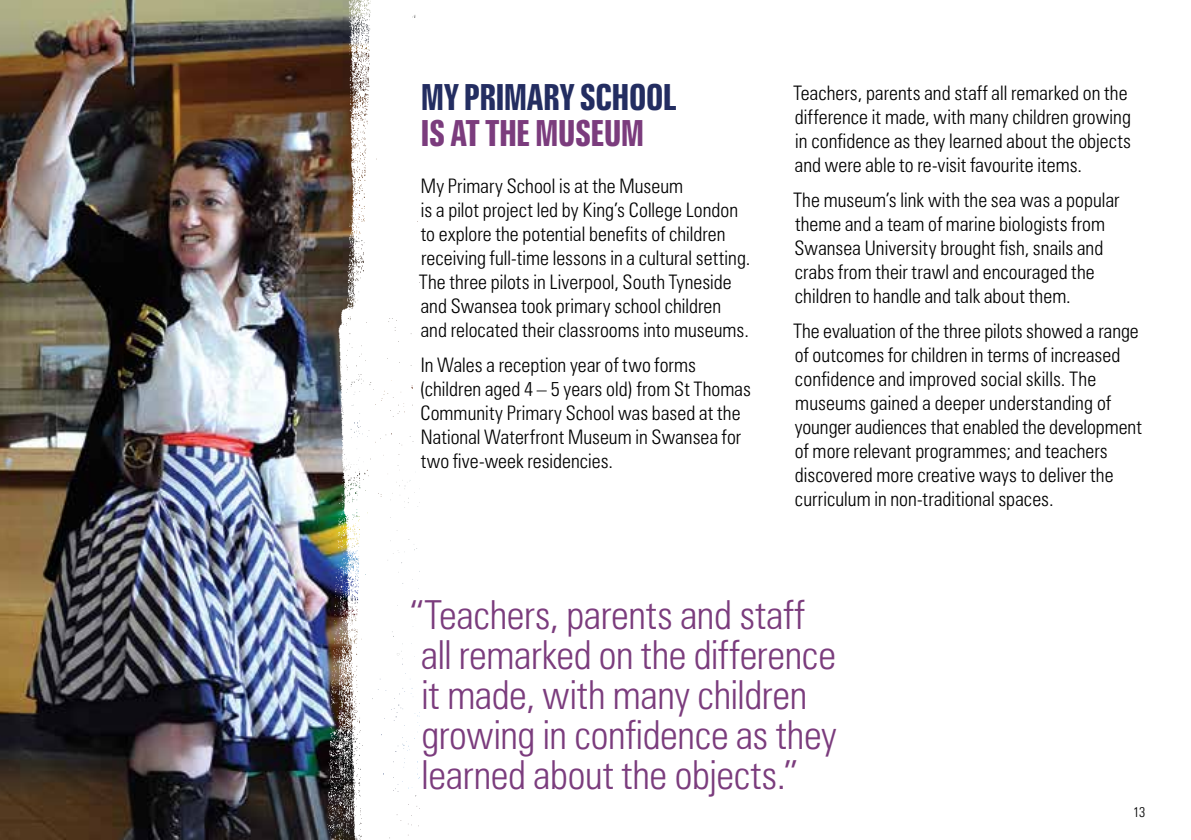
<style>
.page{position:relative;width:1191px;height:840px;background:#fff}
.page>*{position:absolute;margin:0;border:0;box-sizing:border-box;transform-origin:0 0}
.t1{font:300 condensed 40px/40px "Zurich BT";letter-spacing:-.01em;color:#7b3c7d}
.t2{font:700 extra-condensed 36px "Zurich BT";letter-spacing:-.02em;color:#232d61}
.t3{font:700 extra-condensed 36px "Zurich BT";letter-spacing:-.025em;color:#7b3c7d}
.t4{font:300 condensed 20px/24px "Zurich BT";letter-spacing:.005em;color:#000}
.t5{font:300 condensed 14px "Zurich BT";color:#000}
</style>
<div class="page">
<img style="left:0;top:0;width:304px;height:839px">
<img style="left:304px;top:0;width:116px;height:839px">
<h2 class="t2" style="left:421px;top:76px;width:257px">MY PRIMARY SCHOOL</h2>
<h2 class="t3" style="left:420px;top:112px;width:225px">IS AT THE MUSEUM</h2>
<p class="t4" style="left:419px;top:173px;width:333px">My Primary School is at the Museum<br>is a pilot project led by King’s College London to explore the potential benefits of children receiving full-time lessons in a cultural setting.<br>The three pilots in Liverpool, South Tyneside and Swansea took primary school children and relocated their classrooms into museums.</p>
<p class="t4" style="left:419px;top:352px;width:333px">In Wales a reception year of two forms (children aged 4 – 5 years old) from St Thomas Community Primary School was based at the National Waterfront Museum in Swansea for two five-week residencies.</p>
<p class="t4" style="left:793px;top:80px;width:339px">Teachers, parents and staff all remarked on the difference it made, with many children growing in confidence as they learned about the objects and were able to re-visit favourite items.</p>
<p class="t4" style="left:793px;top:187px;width:328px">The museum’s link with the sea was a popular theme and a team of marine biologists from Swansea University brought fish, snails and crabs from their trawl and encouraged the children to handle and talk about them.</p>
<p class="t4" style="left:793px;top:318px;width:350px">The evaluation of the three pilots showed a range of outcomes for children in terms of increased confidence and improved social skills. The museums gained a deeper understanding of younger audiences that enabled the development of more relevant programmes; and teachers discovered more creative ways to deliver the curriculum in non-traditional spaces.</p>
<h1 class="t1" style="left:410px;top:593px;width:429px">“Teachers, parents and staff all remarked on the difference it made, with many children growing in confidence as they learned about the objects.”</h1>
<p class="t5" style="left:1133px;top:802px;width:14px">13</p>
</div>
